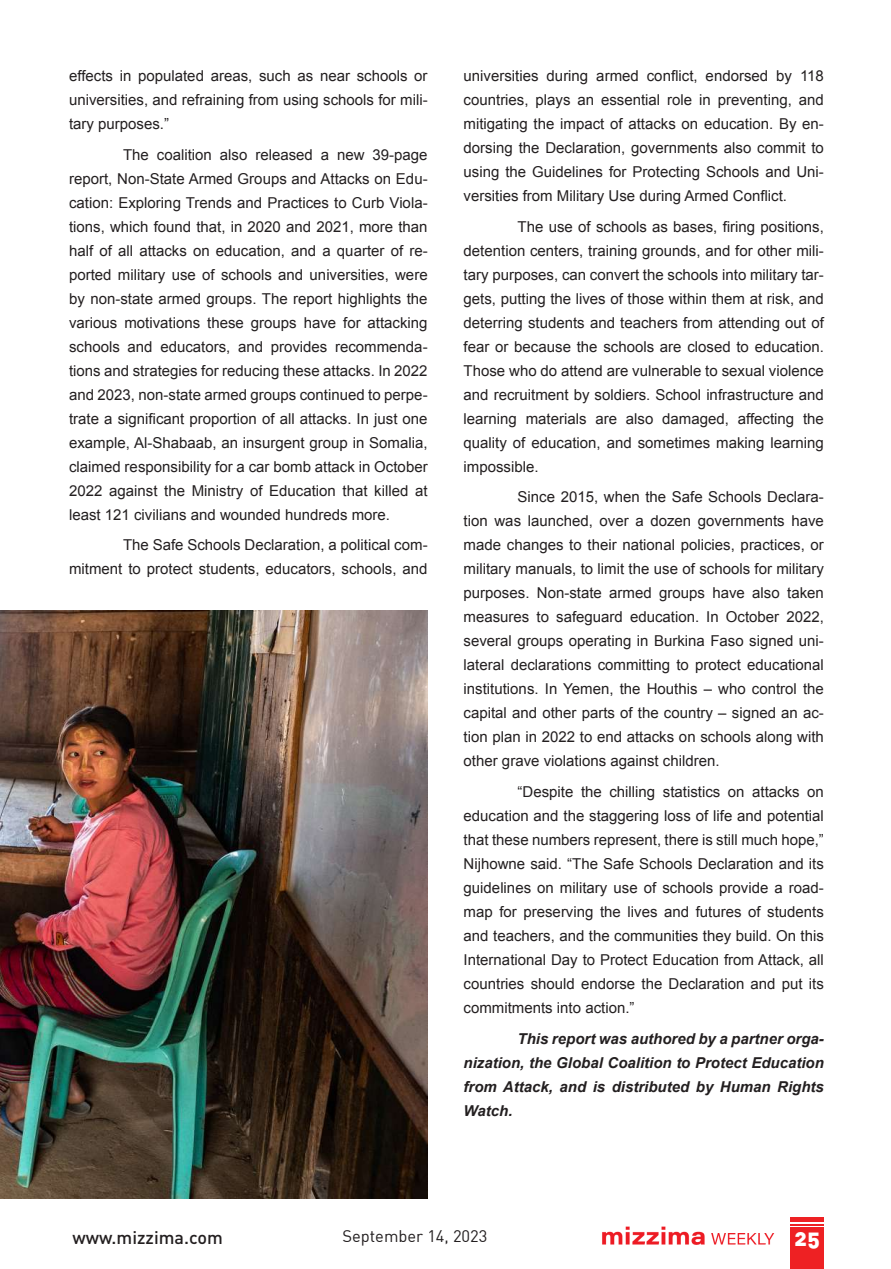
<style>
.page{position:relative;width:891px;height:1269px;background:#fff}
.page>*{position:absolute;margin:0;border:0;box-sizing:border-box;transform-origin:0 0}
.t1{font:22.5px "DIN Black Alternate";color:#fff}
.t2{font:500 18px "DIN";color:#231f20}
.t3{font:16.5px "DIN";color:#231f20}
.t4{font:15px/24px "Arial";color:#231f20;text-align:justify}
.t5{font:italic 700 15px/24px "Arial";color:#231f20;text-align:justify}
</style>
<div class="page">
<img style="left:602px;top:1226px;width:173px;height:19px">
<hr style="left:791px;top:1217px;width:33px;height:4px;background:#ee2123">
<hr style="left:791px;top:1224px;width:33px;height:2px;background:#ee2123">
<div style="left:791px;top:1228px;width:33px;height:41px;background:#ee2123"></div>
<img style="left:0;top:611px;width:428px;height:588px">
<p class="t4" style="left:69px;top:64px;width:360px">effects in populated areas, such as near schools or universities, and refraining from using schools for mili&shy;tary purposes.”</p>
<p class="t4" style="left:69px;top:143px;width:360px;text-indent:54px">The coalition also released a new 39-page report, Non-State Armed Groups and Attacks on Edu&shy;cation: Exploring Trends and Practices to Curb Viola&shy;tions, which found that, in 2020 and 2021, more than half of all attacks on education, and a quarter of re&shy;ported military use of schools and universities, were by non-state armed groups. The report highlights the various motivations these groups have for attacking schools and educators, and provides recommenda&shy;tions and strategies for reducing these attacks. In 2022 and 2023, non-state armed groups continued to perpe&shy;trate a significant proportion of all attacks. In just one example, Al-Shabaab, an insurgent group in Somalia, claimed responsibility for a car bomb attack in October 2022 against the Ministry of Education that killed at least 121 civilians and wounded hundreds more.</p>
<p class="t4" style="left:69px;top:533px;width:360px;text-align:right">The Safe Schools Declaration, a political com&shy;mitment to protect students, educators, schools, and</p>
<p class="t4" style="left:464px;top:64px;width:362px">universities during armed conflict, endorsed by 118 countries, plays an essential role in preventing, and mitigating the impact of attacks on education. By en&shy;dorsing the Declaration, governments also commit to using the Guidelines for Protecting Schools and Uni&shy;versities from Military Use during Armed Conflict.</p>
<p class="t4" style="left:464px;top:215px;width:362px;text-indent:54px">The use of schools as bases, firing positions, detention centers, training grounds, and for other mili&shy;tary purposes, can convert the schools into military tar&shy;gets, putting the lives of those within them at risk, and deterring students and teachers from attending out of fear or because the schools are closed to education.<br>Those who do attend are vulnerable to sexual violence and recruitment by soldiers. School infrastructure and learning materials are also damaged, affecting the quality of education, and sometimes making learning impossible.</p>
<p class="t4" style="left:464px;top:485px;width:362px;text-indent:54px">Since 2015, when the Safe Schools Declara&shy;tion was launched, over a dozen governments have made changes to their national policies, practices, or military manuals, to limit the use of schools for military purposes. Non-state armed groups have also taken measures to safeguard education. In October 2022, several groups operating in Burkina Faso signed uni&shy;lateral declarations committing to protect educational institutions. In Yemen, the Houthis – who control the capital and other parts of the country – signed an ac&shy;tion plan in 2022 to end attacks on schools along with other grave violations against children.</p>
<p class="t4" style="left:464px;top:780px;width:362px;text-indent:54px">“Despite the chilling statistics on attacks on education and the staggering loss of life and potential that these numbers represent, there is still much hope,” Nijhowne said. “The Safe Schools Declaration and its guidelines on military use of schools provide a road&shy;map for preserving the lives and futures of students and teachers, and the communities they build. On this International Day to Protect Education from Attack, all countries should endorse the Declaration and put its commitments into action.”</p>
<p class="t5" style="left:464px;top:1027px;width:362px;text-indent:54px">This report was authored by a partner orga&shy;nization, the Global Coalition to Protect Education from Attack, and is distributed by Human Rights Watch.</p>
<p class="t2" style="left:72px;top:1226px;width:152px">www.mizzima.com</p>
<p class="t3" style="left:343px;top:1226px;width:146px">September 14, 2023</p>
<h1 class="t1" style="left:794px;top:1223px;width:27px">25</h1>
</div>
